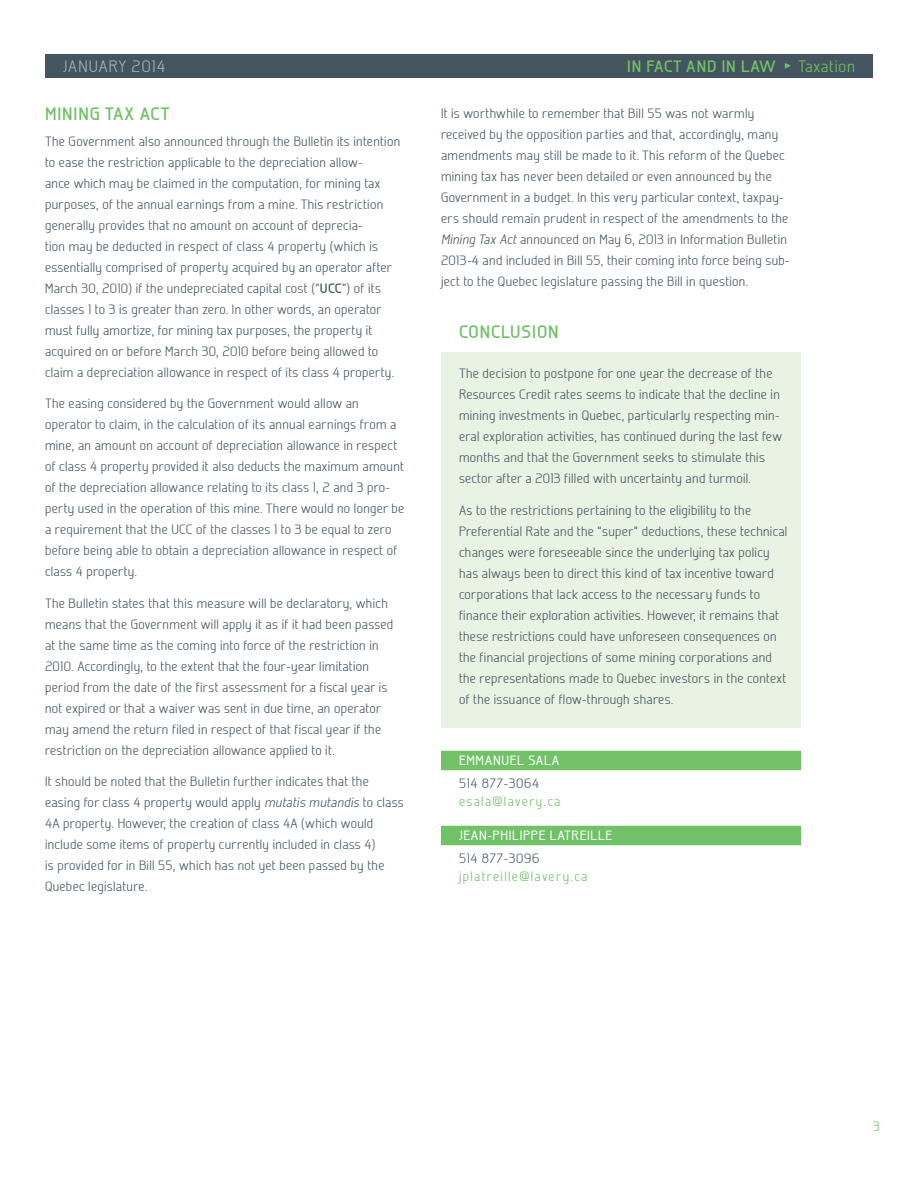
<style>
.page{position:relative;width:918px;height:1188px;background:#fff}
.page>*{position:absolute;margin:0;border:0;box-sizing:border-box;transform-origin:0 0}
.Titre_3{font:700 18px "Galette";letter-spacing:.05em;color:#71c167}
.t1{font:700 16.5px "Galette";letter-spacing:.05em;color:#71c167}
.t2{font:300 16.5px "Galette";letter-spacing:.075em;color:#a8b4bc}
.t3{font:300 16.5px "Galette";letter-spacing:.05em;color:#71c167}
.Texte{font:300 13.5px/21px "Galette";letter-spacing:.025em;color:#45555f}
.Auteur{font:500 13.5px "Galette";letter-spacing:.05em;color:#fff}
.Texte-2{font:300 13.5px/18px "Galette";letter-spacing:.1em;color:#71c167}
.Texte-3{font:300 13.5px/18px "Galette";letter-spacing:.08em;color:#71c167}
.s1{font-weight:700}
.s2{font-style:italic}
.s3{color:#45555f}
</style>
<div class="page">
<div style="left:441px;top:352px;width:360px;height:375px;background:#e8f3e3"></div>
<div style="left:45px;top:54px;width:828px;height:24px;background:#45555f"></div>
<svg style="left:785px;top:63px;width:6px;height:6px"></svg>
<div style="left:441px;top:751px;width:360px;height:19px;background:#71c167"></div>
<div style="left:441px;top:826px;width:360px;height:19px;background:#71c167"></div>
<p class="t2" style="left:63px;top:56px;width:104px">JANUARY 2014</p>
<p class="t1" style="left:627px;top:56px;width:150px">IN FACT AND IN LAW</p>
<p class="t3" style="left:798px;top:56px;width:58px">Taxation</p>
<p class="Titre_3" style="left:45px;top:103px;width:126px">MINING TAX ACT</p>
<p class="Texte" style="left:45px;top:130px;width:357px">The Government also announced through the Bulletin its intention to ease the restriction applicable to the depreciation allow-<br>ance which may be claimed in the computation, for mining tax purposes, of the annual earnings from a mine. This restriction generally provides that no amount on account of deprecia-<br>tion may be deducted in respect of class 4 property (which is essentially comprised of property acquired by an operator after March 30, 2010) if the undepreciated capital cost (“<span class="s1">UCC</span>”) of its classes 1 to 3 is greater than zero. In other words, an operator must fully amortize, for mining tax purposes, the property it acquired on or before March 30, 2010 before being allowed to claim a depreciation allowance in respect of its class 4 property.</p>
<p class="Texte" style="left:45px;top:393px;width:361px">The easing considered by the Government would allow an operator to claim, in the calculation of its annual earnings from a mine, an amount on account of depreciation allowance in respect of class 4 property provided it also deducts the maximum amount of the depreciation allowance relating to its class 1, 2 and 3 pro&shy;perty used in the operation of this mine. There would no longer be a requirement that the UCC of the classes 1 to 3 be equal to zero before being able to obtain a depreciation allowance in respect of class 4 property.</p>
<p class="Texte" style="left:45px;top:592px;width:350px">The Bulletin states that this measure will be declaratory, which means that the Government will apply it as if it had been passed at the same time as the coming into force of the restriction in 2010. Accordingly, to the extent that the four-year limitation period from the date of the first assessment for a fiscal year is not expired or that a waiver was sent in due time, an operator may amend the return filed in respect of that fiscal year if the restriction on the depreciation allowance applied to it.</p>
<p class="Texte" style="left:45px;top:771px;width:360px">It should be noted that the Bulletin further indicates that the easing for class 4 property would apply <span class="s2">mutatis mutandis</span> to class 4A property. However, the creation of class 4A (which would include some items of property currently included in class 4)<br>is provided for in Bill 55, which has not yet been passed by the Quebec legislature.</p>
<p class="Texte" style="left:441px;top:103px;width:350px">It is worthwhile to remember that Bill 55 was not warmly received by the opposition parties and that, accordingly, many amendments may still be made to it. This reform of the Quebec mining tax has never been detailed or even announced by the Government in a budget. In this very particular context, taxpay&shy;ers should remain prudent in respect of the amendments to the <span class="s2">Mining Tax Act</span> announced on May 6, 2013 in Information Bulletin 2013-4 and included in Bill 55, their coming into force being sub&shy;ject to the Quebec legislature passing the Bill in question.</p>
<p class="Titre_3" style="left:459px;top:320px;width:101px">CONCLUSION</p>
<p class="Texte" style="left:459px;top:363px;width:325px">The decision to postpone for one year the decrease of the Resources Credit rates seems to indicate that the decline in mining investments in Quebec, particularly respecting min&shy;eral exploration activities, has continued during the last few months and that the Government seeks to stimulate this sector after a 2013 filled with uncertainty and turmoil.</p>
<p class="Texte" style="left:459px;top:500px;width:330px">As to the restrictions pertaining to the eligibility to the Preferential Rate and the “super” deductions, these technical changes were foreseeable since the underlying tax policy has always been to direct this kind of tax incentive toward corporations that lack access to the necessary funds to finance their exploration activities. However, it remains that these restrictions could have unforeseen consequences on the financial projections of some mining corporations and the representations made to Quebec investors in the context of the issuance of flow-through shares.</p>
<p class="Auteur" style="left:459px;top:752px;width:102px">EMMANUEL SALA</p>
<p class="Texte-3" style="left:459px;top:774px;width:103px"><span class="s3">514 877-3064 </span>esala@lavery.ca</p>
<p class="Auteur" style="left:459px;top:827px;width:155px">JEAN-PHILIPPE LATREILLE</p>
<p class="Texte-2" style="left:459px;top:849px;width:130px"><span class="s3">514 877-3096 </span>jplatreille@lavery.ca</p>
<p class="Texte-2" style="left:873px;top:1117px;width:8px">3</p>
</div>
